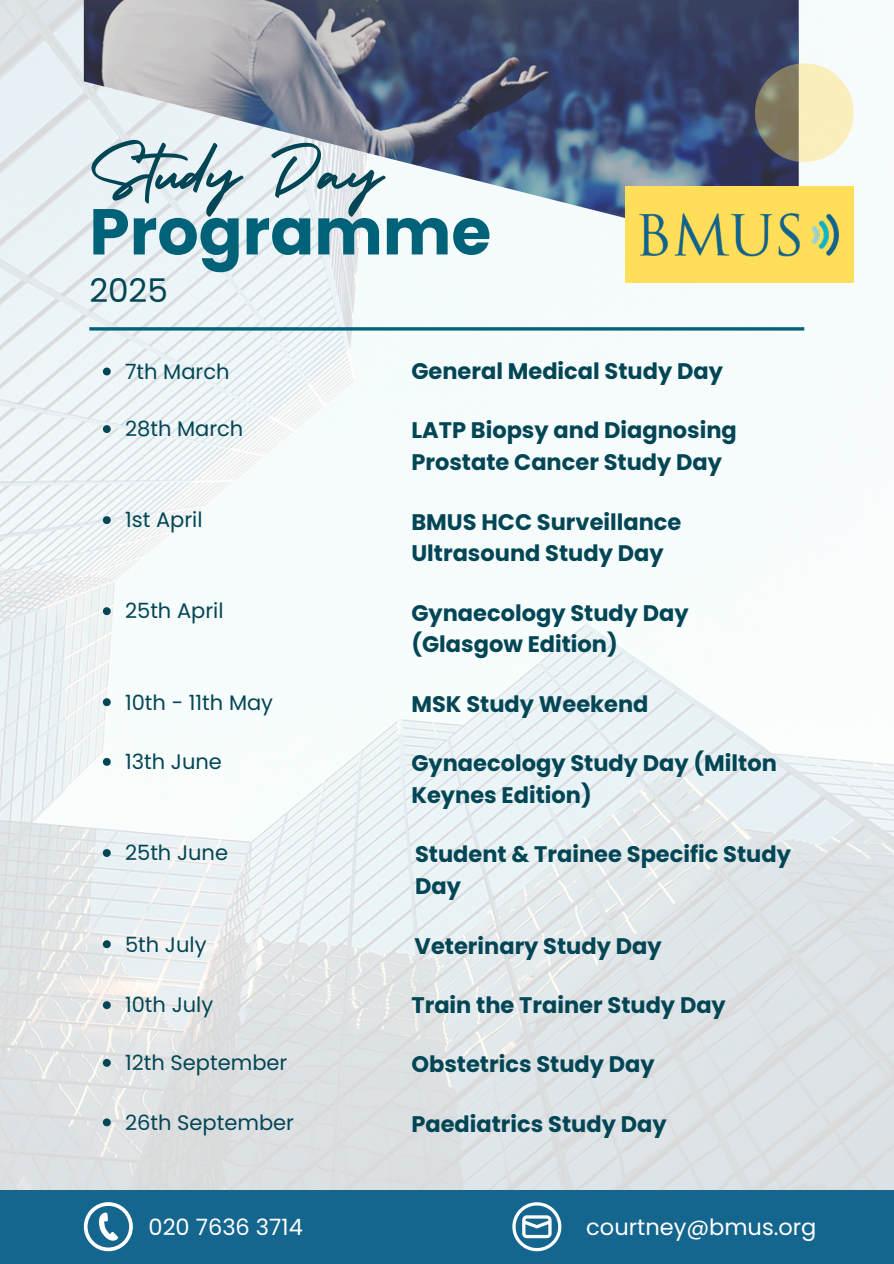
<style>
.page{position:relative;width:894px;height:1264px;background:#fff}
.page>*{position:absolute;margin:0;border:0;box-sizing:border-box;transform-origin:0 0}
.t1{font:73.95px "Holiday";color:#024656}
.t2{font:700 64.65px "Poppins";color:#006279}
.t3{font:32.7px "Poppins";color:#024656}
.t4{font:700 22.5px/31.5px "Poppins";color:#024656}
.t5{font:22.5px "Poppins";color:#fff}
.t6{font:21px "Poppins";color:#024656}
</style>
<div class="page">
<img style="left:0;top:0;width:893px;height:1189px">
<img style="left:84px;top:0;width:714px;height:262px">
<hr style="left:89px;top:327px;width:715px;height:3px;background:#006279">
<svg style="left:754px;top:63px;width:99px;height:99px;background:#c3bb94"></svg>
<div style="left:0;top:1189px;width:893px;height:74px;background:#15668e"></div>
<div style="left:625px;top:186px;width:228px;height:97px;background:#ffde59"></div>
<img style="left:639px;top:213px;width:200px;height:44px">
<svg style="left:84px;top:1202px;width:49px;height:49px"></svg>
<svg style="left:512px;top:1202px;width:49px;height:49px"></svg>
<svg style="left:103px;top:367px;width:8px;height:8px"></svg>
<svg style="left:103px;top:425px;width:8px;height:8px"></svg>
<svg style="left:103px;top:607px;width:8px;height:8px"></svg>
<svg style="left:103px;top:698px;width:8px;height:8px"></svg>
<svg style="left:103px;top:758px;width:8px;height:7px"></svg>
<svg style="left:103px;top:849px;width:8px;height:8px"></svg>
<svg style="left:103px;top:1001px;width:8px;height:8px"></svg>
<svg style="left:103px;top:1058px;width:8px;height:8px"></svg>
<svg style="left:103px;top:1118px;width:8px;height:8px"></svg>
<svg style="left:103px;top:516px;width:8px;height:8px"></svg>
<svg style="left:103px;top:940px;width:8px;height:8px"></svg>
<h3 class="t1" style="left:89px;top:115px;width:295px">Study Day</h3>
<h2 class="t2" style="left:89px;top:186px;width:403px">Programme</h2>
<p class="t3" style="left:89px;top:267px;width:80px">2025</p>
<p class="t6" style="left:125px;top:357px;width:106px">7th March</p>
<p class="t4" style="left:411px;top:355px;width:313px">General Medical Study Day</p>
<p class="t6" style="left:125px;top:414px;width:120px">28th March</p>
<p class="t4" style="left:411px;top:415px;width:327px">LATP Biopsy and Diagnosing<br>Prostate Cancer Study Day</p>
<p class="t6" style="left:125px;top:505px;width:79px">1st April</p>
<p class="t4" style="left:411px;top:506px;width:271px">BMUS HCC Surveillance<br>Ultrasound Study Day</p>
<p class="t6" style="left:125px;top:596px;width:100px">25th April</p>
<p class="t4" style="left:411px;top:597px;width:279px">Gynaecology Study Day (Glasgow Edition)</p>
<p class="t6" style="left:125px;top:687px;width:149px">10th - 11th May</p>
<p class="t4" style="left:411px;top:688px;width:238px">MSK Study Weekend</p>
<p class="t6" style="left:125px;top:747px;width:98px">13th June</p>
<p class="t4" style="left:411px;top:747px;width:367px">Gynaecology Study Day (Milton<br>Keynes Edition)</p>
<p class="t6" style="left:125px;top:838px;width:104px">25th June</p>
<p class="t4" style="left:415px;top:838px;width:377px">Student &amp; Trainee Specific Study<br>Day</p>
<p class="t6" style="left:125px;top:929px;width:83px">5th July</p>
<p class="t4" style="left:414px;top:930px;width:248px">Veterinary Study Day</p>
<p class="t6" style="left:125px;top:990px;width:90px">10th July</p>
<p class="t4" style="left:411px;top:988px;width:316px">Train the Trainer Study Day</p>
<p class="t6" style="left:125px;top:1048px;width:164px">12th September</p>
<p class="t4" style="left:411px;top:1048px;width:245px">Obstetrics Study Day</p>
<p class="t6" style="left:125px;top:1107px;width:170px">26th September</p>
<p class="t4" style="left:411px;top:1108px;width:256px">Paediatrics Study Day</p>
<h1 class="t5" style="left:148px;top:1210px;width:156px">020 7636 3714</h1>
<p class="t5" style="left:586px;top:1210px;width:232px">courtney@bmus.org</p>
</div>
